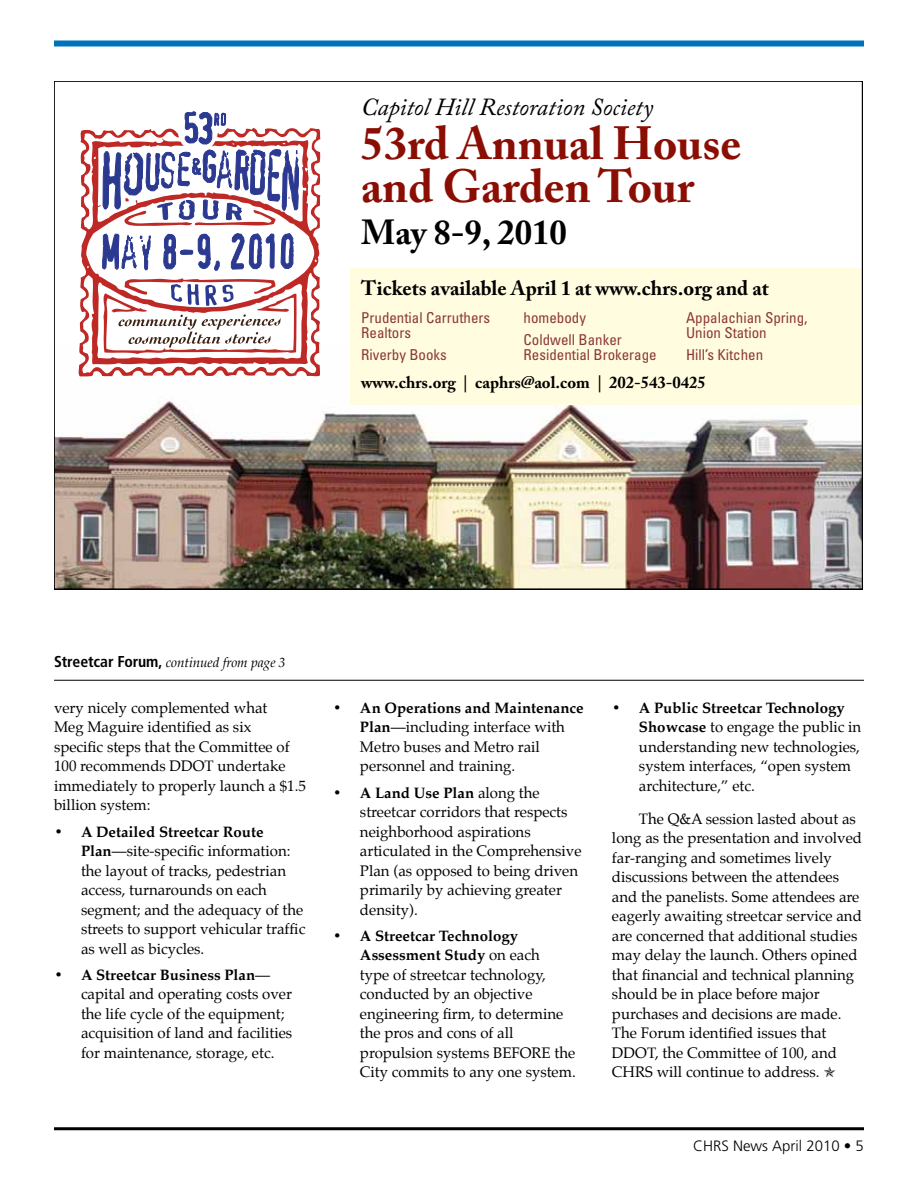
<style>
.page{position:relative;width:918px;height:1188px;background:#fff}
.page>*{position:absolute;margin:0;border:0;box-sizing:border-box;transform-origin:0 0}
.t1{font:700 46.2px/43.7px "Adobe Caslon Pro";color:#8b0e04}
.t2{font:700 34.65px "Adobe Caslon Pro";color:#000}
.t3{font:italic 24.45px "Adobe Caslon Pro";color:#000}
.t4{font:700 20.55px "Adobe Caslon Pro";color:#000}
.t5{font:700 16.65px "Adobe Caslon Pro";color:#000}
.t6{font:15px/19.5px "Palatino";color:#000}
.t7{font:condensed 15px/15.5px "Univers";color:#8c383a}
.t8{font:300 15px "Frutiger LT";color:#000}
.t9{font:italic 13.5px "Palatino";letter-spacing:-.005em;color:#000}
.s1{font-family:"Frutiger LT Std";font-weight:700;font-style:normal;font-stretch:condensed;font-size:15.75px}
.s2{font-weight:700}
</style>
<div class="page">
<div style="left:54px;top:40px;width:810px;height:6px;background:#0072bc"></div>
<hr style="left:54px;top:1127px;width:810px;height:3px;background:#000">
<img style="left:57px;top:346px;width:803px;height:240px">
<div style="left:351px;top:269px;width:511px;height:136px;background:#fffcdf"></div>
<svg style="left:79px;top:128px;width:242px;height:249px"></svg>
<svg style="left:102px;top:111px;width:198px;height:110px"></svg>
<svg style="left:102px;top:233px;width:49px;height:38px"></svg>
<svg style="left:163px;top:233px;width:57px;height:38px"></svg>
<svg style="left:230px;top:232px;width:64px;height:38px"></svg>
<svg style="left:118px;top:314px;width:163px;height:34px"></svg>
<svg style="left:171px;top:284px;width:11px;height:18px"></svg>
<svg style="left:188px;top:284px;width:11px;height:21px"></svg>
<svg style="left:205px;top:285px;width:29px;height:21px"></svg>
<hr style="left:54px;top:680px;width:810px;height:1px;background:#000">
<h3 class="t3" style="left:361px;top:92px;width:293px">Capitol Hill Restoration Society</h3>
<h1 class="t1" style="left:361px;top:121px;width:382px">53rd Annual House and Garden Tour</h1>
<h2 class="t2" style="left:361px;top:212px;width:207px">May 8-9, 2010</h2>
<h3 class="t4" style="left:361px;top:276px;width:409px">Tickets available April 1 at www.chrs.org and at</h3>
<p class="t7" style="left:361px;top:310px;width:130px">Prudential Carruthers<br>Realtors</p>
<p class="t7" style="left:361px;top:347px;width:87px">Riverby Books</p>
<p class="t7" style="left:524px;top:306px;width:100px;line-height:21.9px">homebody<br>Coldwell Banker</p>
<p class="t7" style="left:524px;top:347px;width:135px">Residential Brokerage</p>
<p class="t7" style="left:686px;top:310px;width:123px">Appalachian Spring,<br>Union Station</p>
<p class="t7" style="left:686px;top:347px;width:79px">Hill’s Kitchen</p>
<p class="t5" style="left:361px;top:372px;width:346px">www.chrs.org | caphrs@aol.com | 202-543-0425</p>
<p class="t9" style="left:54px;top:651px;width:233px"><span class="s1">Streetcar Forum,</span> continued from page 3</p>
<p class="t6" style="left:54px;top:698px;width:254px">very nicely complemented what<br>Meg Maguire identified as six<br>specific steps that the Committee of<br>100 recommends DDOT undertake immediately to properly launch a $1.5 billion system:</p>
<p class="t6" style="left:81px;top:822px;width:226px;text-indent:-27px"><span class="s2">• A Detailed Streetcar Route<br>Plan</span>—site-specific information: the layout of tracks, pedestrian access, turnarounds on each segment; and the adequacy of the streets to support vehicular traffic as well as bicycles.</p>
<p class="t6" style="left:81px;top:965px;width:213px;text-indent:-27px"><span class="s2">• A Streetcar Business Plan</span>— capital and operating costs over the life cycle of the equipment; acquisition of land and facilities for maintenance, storage, etc.</p>
<p class="t6" style="left:360px;top:698px;width:225px;text-indent:-27px"><span class="s2">• An Operations and Maintenance<br>Plan</span>—including interface with<br>Metro buses and Metro rail personnel and training.</p>
<p class="t6" style="left:360px;top:783px;width:223px;text-indent:-27px"><span class="s2">• A Land Use Plan</span> along the streetcar corridors that respects neighborhood aspirations articulated in the Comprehensive<br>Plan (as opposed to being driven primarily by achieving greater density).</p>
<p class="t6" style="left:360px;top:926px;width:217px;text-indent:-27px"><span class="s2">• A Streetcar Technology<br>Assessment Study</span> on each<br>type of streetcar technology, conducted by an objective engineering firm, to determine the pros and cons of all propulsion systems BEFORE the<br>City commits to any one system.</p>
<p class="t6" style="left:639px;top:698px;width:224px;text-indent:-27px"><span class="s2">• A Public Streetcar Technology<br>Showcase</span> to engage the public in understanding new technologies, system interfaces, “open system architecture,” etc.</p>
<p class="t6" style="left:612px;top:809px;width:252px;text-indent:27px">The Q&amp;A session lasted about as long as the presentation and involved far-ranging and sometimes lively discussions between the attendees and the panelists. Some attendees are eagerly awaiting streetcar service and are concerned that additional studies may delay the launch. Others opined that financial and technical planning should be in place before major purchases and decisions are made.<br>The Forum identified issues that DDot, the Committee of 100, and CHRS will continue to address. ✯</p>
<p class="t8" style="left:693px;top:1137px;width:172px">CHRS News April 2010 • 5</p>
</div>
